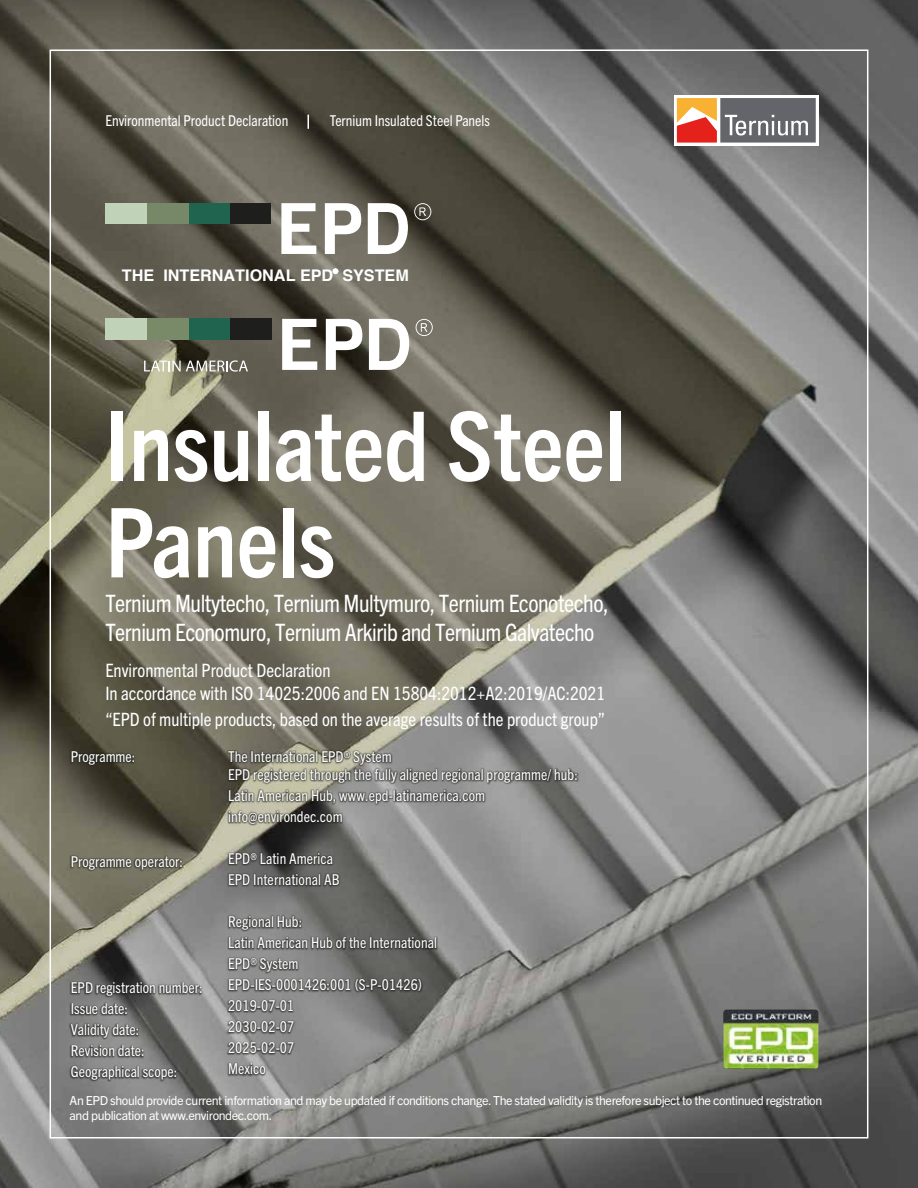
<style>
.page{position:relative;width:918px;height:1188px;background:#fff}
.page>*{position:absolute;margin:0;border:0;box-sizing:border-box;transform-origin:0 0}
.t1{font:700 condensed 96.45px/96.4px "Trade Gothic Next LT Pro";color:#fff}
.t2{font:condensed 24px/28.8px "Trade Gothic Next LT Pro";letter-spacing:-.02em;color:#fff}
.t3{font:condensed 18.45px/22.5px "Trade Gothic Next LT Pro";color:#fff}
.t4{font:700 16.05px "Helvetica";color:#fff}
.t5{font:condensed 15px/21px "Trade Gothic Next LT Pro";letter-spacing:.005em;color:#fff}
.t6{font:12.45px/15px "Trade Gothic Next LT Pro";letter-spacing:-.035em;color:#fff}
</style>
<div class="page">
<img style="left:0;top:0;width:918px;height:1188px">
<div style="left:674px;top:95px;width:144px;height:50px;background:#fff"></div>
<svg style="left:677px;top:98px;width:139px;height:45px;background:#9d7d73"></svg>
<svg style="left:308px;top:115px;width:1px;height:14px"></svg>
<img style="left:723px;top:1010px;width:95px;height:59px">
<svg style="left:333px;top:269px;width:5px;height:5px"></svg>
<svg style="left:281px;top:203px;width:35px;height:51px"></svg>
<svg style="left:325px;top:203px;width:36px;height:51px"></svg>
<svg style="left:368px;top:203px;width:40px;height:51px"></svg>
<svg style="left:414px;top:203px;width:17px;height:17px"></svg>
<div style="left:229px;top:203px;width:42px;height:21px;background:#1e1e1c"></div>
<div style="left:188px;top:203px;width:41px;height:21px;background:#20644f"></div>
<div style="left:147px;top:203px;width:42px;height:21px;background:#778868"></div>
<div style="left:105px;top:203px;width:42px;height:21px;background:#c0d3b8"></div>
<svg style="left:144px;top:360px;width:104px;height:12px"></svg>
<svg style="left:282px;top:319px;width:35px;height:51px"></svg>
<svg style="left:326px;top:319px;width:36px;height:51px"></svg>
<svg style="left:369px;top:319px;width:40px;height:51px"></svg>
<svg style="left:416px;top:319px;width:17px;height:17px"></svg>
<div style="left:230px;top:319px;width:42px;height:21px;background:#1e1e1c"></div>
<div style="left:188px;top:319px;width:42px;height:21px;background:#20644f"></div>
<div style="left:147px;top:319px;width:42px;height:21px;background:#788a68"></div>
<div style="left:105px;top:319px;width:42px;height:21px;background:#c0d3b9"></div>
<img style="left:16px;top:695px;width:701px;height:452px">
<p class="t5" style="left:105px;top:109px;width:184px">Environmental Product Declaration</p>
<p class="t5" style="left:330px;top:109px;width:162px">Ternium Insulated Steel Panels</p>
<p class="t4" style="left:122px;top:262px;width:288px">THE INTERNATIONAL EPD SYSTEM</p>
<h1 class="t1" style="left:105px;top:392px;width:522px">Insulated Steel<br>Panels</h1>
<h2 class="t2" style="left:105px;top:588px;width:505px">Ternium Multytecho, Ternium Multymuro, Ternium Econotecho,<br>Ternium Economuro, Ternium Arkirib and Ternium Galvatecho</h2>
<p class="t3" style="left:105px;top:658px;width:501px">Environmental Product Declaration<br>In accordance with ISO 14025:2006 and EN 15804:2012+A2:2019/AC:2021</p>
<p class="t3" style="left:105px;top:707px;width:501px">“EPD of multiple products, based on the average results of the product group”</p>
<p class="t5" style="left:71px;top:746px;width:66px">Programme:</p>
<p class="t5" style="left:228px;top:747px;width:351px;line-height:18px">The International EPD® System<br>EPD registered through the fully aligned regional programme/ hub:</p>
<p class="t5" style="left:228px;top:785px;width:259px">Latin American Hub, www.epd-latinamerica.com info@environdec.com</p>
<p class="t5" style="left:228px;top:848px;width:113px">EPD® Latin America<br>EPD International AB</p>
<p class="t5" style="left:228px;top:911px;width:211px">Regional Hub:<br>Latin American Hub of the International<br>EPD® System<br>EPD-IES-0001426:001 (S-P-01426)<br>2019-07-01<br>2030-02-07<br>2025-02-07<br>Mexico</p>
<p class="t5" style="left:71px;top:851px;width:114px">Programme operator:</p>
<p class="t5" style="left:71px;top:977px;width:133px">EPD registration number:<br>Issue date:<br>Validity date:<br>Revision date:<br>Geographical scope:</p>
<p class="t6" style="left:70px;top:1092px;width:754px">An EPD should provide current information and may be updated if conditions change. The stated validity is therefore subject to the continued registration and publication at www.environdec.com.</p>
</div>
